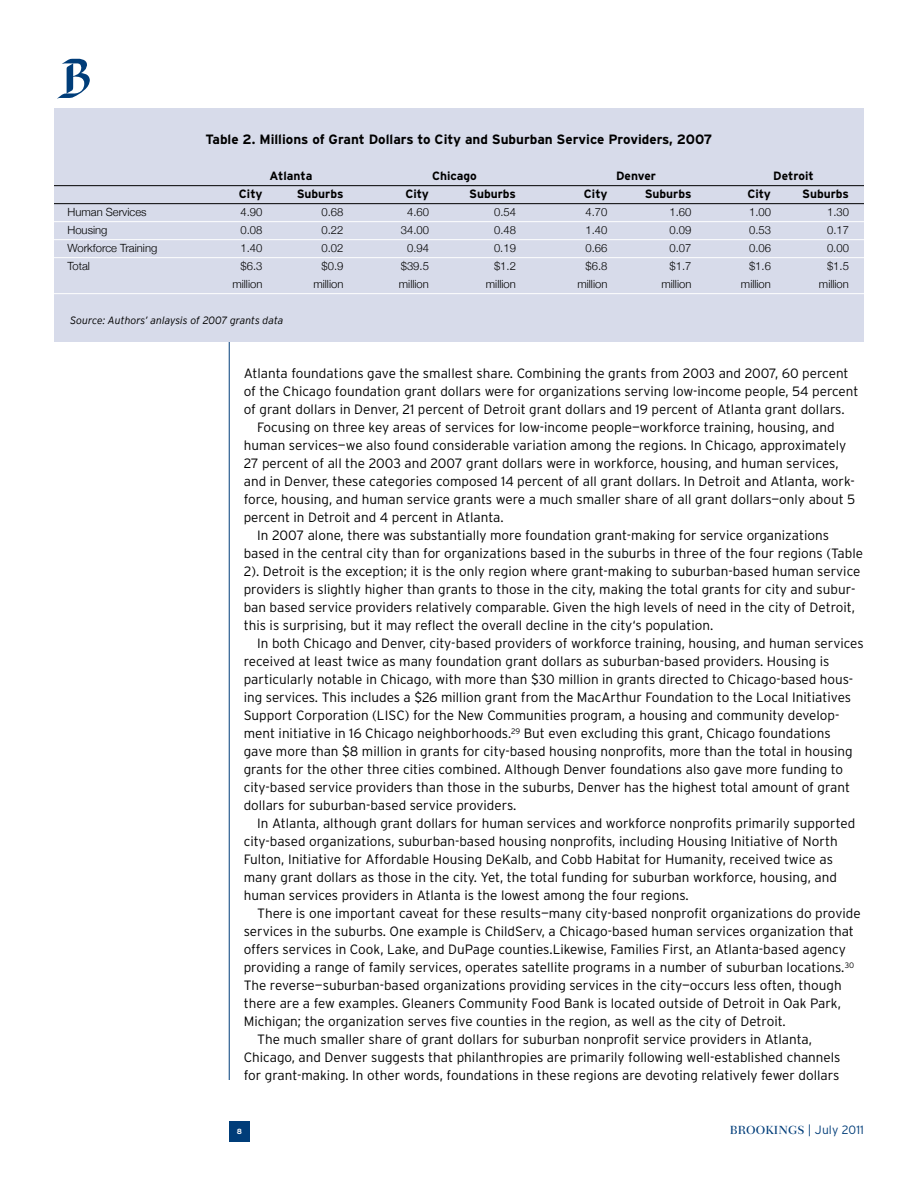
<style>
.page{position:relative;width:918px;height:1188px;background:#fff}
.page>*{position:absolute;margin:0;border:0;box-sizing:border-box;transform-origin:0 0}
.t1{font:300 13.5px "Interstate";color:#000}
.t2{font:700 13.5px "Interstate";color:#000}
.t3{font:700 12px "Interstate";color:#000}
.t4{font:500 12px "Fairfield LH";letter-spacing:.01em;color:#003d79}
.t5{font:300 11.25px "Helvetica Neue";color:#000}
.t6{font:italic 300 10.5px "Interstate";color:#000}
.t7{font:700 7.5px "Interstate";color:#fff}
.s1{font-family:"Interstate";font-weight:300}
</style>
<div class="page">
<div style="left:230px;top:1121px;width:20px;height:20px;background:#003d79"></div>
<hr style="left:229px;top:108px;width:1px;height:972px;background:#003d79">
<svg style="left:57px;top:59px;width:33px;height:40px"></svg>
<div style="left:54px;top:108px;width:810px;height:234px;background:#d7dbea"></div>
<hr style="left:54px;top:185px;width:810px;height:1px;background:#000">
<hr style="left:54px;top:203px;width:810px;height:1px;background:#000">
<hr style="left:54px;top:221px;width:810px;height:1px;background:#fff">
<hr style="left:54px;top:239px;width:810px;height:1px;background:#fff">
<hr style="left:54px;top:257px;width:810px;height:1px;background:#fff">
<hr style="left:54px;top:293px;width:810px;height:1px;background:#fff">
<p class="t2" style="left:206px;top:132px;width:508px">Table 2. Millions of Grant Dollars to City and Suburban Service Providers, 2007</p>
<p class="t3" style="left:270px;top:169px;width:44px">Atlanta</p>
<p class="t3" style="left:432px;top:169px;width:46px">Chicago</p>
<p class="t3" style="left:616px;top:169px;width:41px">Denver</p>
<p class="t3" style="left:773px;top:169px;width:42px">Detroit</p>
<p class="t3" style="left:239px;top:187px;width:25px">City</p>
<p class="t3" style="left:297px;top:187px;width:48px">Suburbs</p>
<p class="t3" style="left:405px;top:187px;width:25px">City</p>
<p class="t3" style="left:469px;top:187px;width:48px">Suburbs</p>
<p class="t3" style="left:584px;top:187px;width:25px">City</p>
<p class="t3" style="left:645px;top:187px;width:48px">Suburbs</p>
<p class="t3" style="left:747px;top:187px;width:25px">City</p>
<p class="t3" style="left:802px;top:187px;width:48px">Suburbs</p>
<p class="t5" style="left:68px;top:205px;width:81px">Human Services</p>
<p class="t5" style="left:241px;top:205px;width:23px">4.90</p>
<p class="t5" style="left:322px;top:205px;width:23px">0.68</p>
<p class="t5" style="left:407px;top:205px;width:23px">4.60</p>
<p class="t5" style="left:494px;top:205px;width:23px">0.54</p>
<p class="t5" style="left:586px;top:205px;width:23px">4.70</p>
<p class="t5" style="left:670px;top:205px;width:23px">1.60</p>
<p class="t5" style="left:749px;top:205px;width:23px">1.00</p>
<p class="t5" style="left:827px;top:205px;width:23px">1.30</p>
<p class="t5" style="left:67px;top:223px;width:42px">Housing</p>
<p class="t5" style="left:241px;top:223px;width:23px">0.08</p>
<p class="t5" style="left:322px;top:223px;width:23px">0.22</p>
<p class="t5" style="left:401px;top:223px;width:30px">34.00</p>
<p class="t5" style="left:494px;top:223px;width:23px">0.48</p>
<p class="t5" style="left:586px;top:223px;width:23px">1.40</p>
<p class="t5" style="left:670px;top:223px;width:23px">0.09</p>
<p class="t5" style="left:749px;top:223px;width:23px">0.53</p>
<p class="t5" style="left:827px;top:223px;width:23px">0.17</p>
<p class="t5" style="left:67px;top:241px;width:91px">Workforce Training</p>
<p class="t5" style="left:241px;top:241px;width:23px">1.40</p>
<p class="t5" style="left:322px;top:241px;width:23px">0.02</p>
<p class="t5" style="left:407px;top:241px;width:23px">0.94</p>
<p class="t5" style="left:494px;top:241px;width:23px">0.19</p>
<p class="t5" style="left:586px;top:241px;width:23px">0.66</p>
<p class="t5" style="left:670px;top:241px;width:23px">0.07</p>
<p class="t5" style="left:749px;top:241px;width:23px">0.06</p>
<p class="t5" style="left:827px;top:241px;width:23px">0.00</p>
<p class="t5" style="left:67px;top:259px;width:24px">Total</p>
<p class="t5" style="left:241px;top:259px;width:23px">$6.3</p>
<p class="t5" style="left:322px;top:259px;width:23px">$0.9</p>
<p class="t5" style="left:401px;top:259px;width:30px">$39.5</p>
<p class="t5" style="left:494px;top:259px;width:23px">$1.2</p>
<p class="t5" style="left:586px;top:259px;width:23px">$6.8</p>
<p class="t5" style="left:670px;top:259px;width:23px">$1.7</p>
<p class="t5" style="left:749px;top:259px;width:23px">$1.6</p>
<p class="t5" style="left:827px;top:259px;width:23px">$1.5</p>
<p class="t5" style="left:232px;top:277px;width:31px">million</p>
<p class="t5" style="left:313px;top:277px;width:31px">million</p>
<p class="t5" style="left:399px;top:277px;width:31px">million</p>
<p class="t5" style="left:486px;top:277px;width:31px">million</p>
<p class="t5" style="left:577px;top:277px;width:31px">million</p>
<p class="t5" style="left:661px;top:277px;width:31px">million</p>
<p class="t5" style="left:741px;top:277px;width:31px">million</p>
<p class="t5" style="left:819px;top:277px;width:31px">million</p>
<p class="t6" style="left:70px;top:314px;width:215px">Source: Authors’ anlaysis of 2007 grants data</p>
<p class="t1" style="left:244px;top:366px;width:606px">Atlanta foundations gave the smallest share. Combining the grants from 2003 and 2007, 60 percent</p>
<p class="t1" style="left:244px;top:384px;width:616px">of the Chicago foundation grant dollars were for organizations serving low-income people, 54 percent</p>
<p class="t1" style="left:244px;top:402px;width:602px">of grant dollars in Denver, 21 percent of Detroit grant dollars and 19 percent of Atlanta grant dollars.</p>
<p class="t1" style="left:257px;top:420px;width:579px">Focusing on three key areas of services for low-income people—workforce training, housing, and</p>
<p class="t1" style="left:244px;top:438px;width:604px">human services—we also found considerable variation among the regions. I n Chicago, approximately</p>
<p class="t1" style="left:244px;top:456px;width:596px">27 percent of all the 2003 and 2007 grant dollars were in workforce, housing, and human services,</p>
<p class="t1" style="left:244px;top:474px;width:612px">and in Denver, these categories composed 14 percent of all grant dollars. I n Detroit and Atlanta, work-</p>
<p class="t1" style="left:244px;top:492px;width:613px">force, housing, and human service grants were a much smaller share of all grant dollars—only about 5</p>
<p class="t1" style="left:244px;top:510px;width:261px">percent in Detroit and 4 percent in Atlanta.</p>
<p class="t1" style="left:257px;top:528px;width:573px">I n 2007 alone, there was substantially more foundation grant-making for service organizations</p>
<p class="t1" style="left:244px;top:546px;width:621px">based in the central city than for organizations based in the suburbs in three of the four regions (Table</p>
<p class="t1" style="left:244px;top:564px;width:618px">2). Detroit is the exception; it is the only region where grant-making to suburban-based human service</p>
<p class="t1" style="left:244px;top:582px;width:613px">providers is slightly higher than grants to those in the city, making the total grants for city and subur-</p>
<p class="t1" style="left:244px;top:600px;width:613px">ban based service providers relatively comparable. Given the high levels of need in the city of Detroit,</p>
<p class="t1" style="left:244px;top:618px;width:471px">this is surprising, but it may reflect the overall decline in the city‘s population.</p>
<p class="t1" style="left:257px;top:636px;width:608px">I n both Chicago and Denver, city-based providers of workforce training, housing, and human services</p>
<p class="t1" style="left:244px;top:654px;width:587px">received at least twice as many foundation grant dollars as suburban-based providers. Housing is</p>
<p class="t1" style="left:244px;top:672px;width:611px">particularly notable in Chicago, with more than $30 million in grants directed to Chicago-based hous-</p>
<p class="t1" style="left:244px;top:690px;width:609px">ing services. This includes a $26 million grant from the MacArthur Foundation to the Local I nitiatives</p>
<p class="t1" style="left:244px;top:708px;width:597px">Support Corporation (LISC) for the New Communities program, a housing and community develop-</p>
<p class="t1" style="left:244px;top:726px;width:589px">ment initiative in 16 Chicago neighborhoods.<sup>29</sup> But even excluding this grant, Chicago foundations</p>
<p class="t1" style="left:244px;top:744px;width:611px">gave more than $8 million in grants for city-based housing nonprofits, more than the total in housing</p>
<p class="t1" style="left:244px;top:762px;width:601px">grants for the other three cities combined. Although Denver foundations also gave more funding to</p>
<p class="t1" style="left:244px;top:780px;width:608px">city-based service providers than those in the suburbs, Denver has the highest total amount of grant</p>
<p class="t1" style="left:244px;top:798px;width:274px">dollars for suburban-based service providers.</p>
<p class="t1" style="left:257px;top:816px;width:600px">I n Atlanta, although grant dollars for human services and workforce nonprofits primarily supported</p>
<p class="t1" style="left:244px;top:834px;width:596px">city-based organizations, suburban-based housing nonprofits, including Housing I nitiative of North</p>
<p class="t1" style="left:244px;top:852px;width:591px">Fulton, I nitiative for Affordable Housing DeKalb, and Cobb Habitat for Humanity, received twice as</p>
<p class="t1" style="left:244px;top:870px;width:595px">many grant dollars as those in the city. Yet, the total funding for suburban workforce, housing, and</p>
<p class="t1" style="left:244px;top:888px;width:447px">human services providers in Atlanta is the lowest among the four regions.</p>
<p class="t1" style="left:257px;top:906px;width:605px">There is one important caveat for these results—many city-based nonprofit organizations do provide</p>
<p class="t1" style="left:244px;top:924px;width:612px">services in the suburbs. One example is ChildServ, a Chicago-based human services organization that</p>
<p class="t1" style="left:244px;top:942px;width:604px">offers services in Cook, Lake, and DuPage counties.Likewise, Families First, an Atlanta-based agency</p>
<p class="t1" style="left:244px;top:960px;width:612px">providing a range of family services, operates satellite programs in a number of suburban locations.<sup>30</sup></p>
<p class="t1" style="left:244px;top:978px;width:600px">The reverse—suburban-based organizations providing services in the city—occurs less often, though</p>
<p class="t1" style="left:244px;top:996px;width:599px">there are a few examples. Gleaners Community Food Bank is located outside of Detroit in Oak Park,</p>
<p class="t1" style="left:244px;top:1014px;width:544px">Michigan; the organization serves five counties in the region, as well as the city of Detroit.</p>
<p class="t1" style="left:257px;top:1032px;width:556px">The much smaller share of grant dollars for suburban nonprofit service providers in Atlanta,</p>
<p class="t1" style="left:244px;top:1050px;width:598px">Chicago, and Denver suggests that philanthropies are primarily following well-established channels</p>
<p class="t1" style="left:244px;top:1068px;width:597px">for grant-making. I n other words, foundations in these regions are devoting relatively fewer dollars</p>
<p class="t7" style="left:237px;top:1127px;width:7px">8</p>
<p class="t4" style="left:730px;top:1123px;width:136px">BROOKINGS <span class="s1">| July 2011</span></p>
</div>
